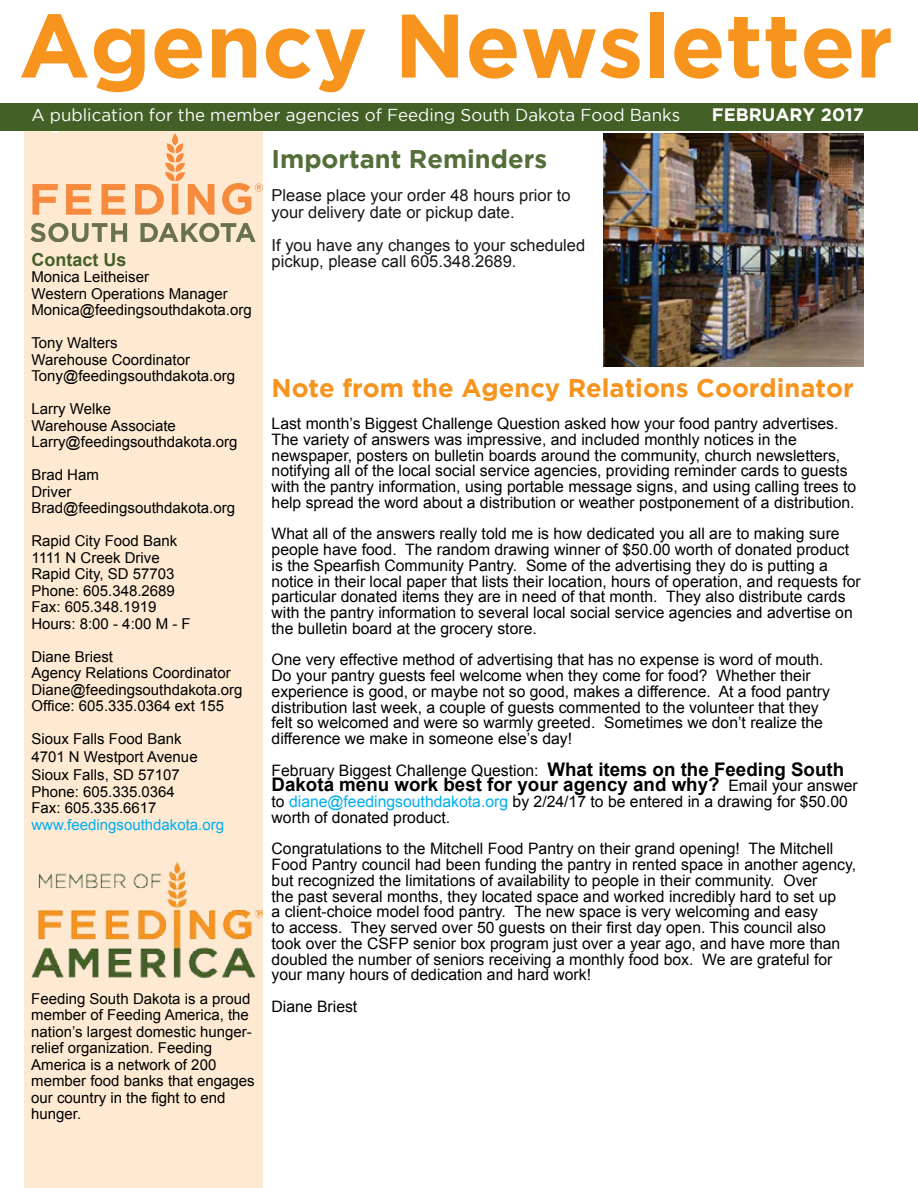
<style>
.page{position:relative;width:918px;height:1188px;background:#fff}
.page>*{position:absolute;margin:0;border:0;box-sizing:border-box;transform-origin:0 0}
.t1{font:700 90px "Gotham";color:#f7941e}
.t2{font:700 25.5px "Gotham";color:#f7941e}
.t3{font:700 25.5px "Gotham";color:#436026}
.t4{font:700 18.75px "Arial";color:#000}
.t5{font:700 18px "Gotham";color:#fff}
.t6{font:700 18px "Arial";color:#436026}
.t7{font:17.25px "Gotham";color:#fff}
.t8{font:16.5px/16.5px "Arial";color:#000}
.t9{font:15.75px/15.8px "Arial";color:#000}
.t10{font:15px/16.5px "Arial";color:#000}
.t11{font:15px "Arial";color:#00aeef}
.s1{font-weight:700;font-size:18.75px}
.s2{font-weight:400;font-size:15.75px}
.s3{color:#00aeef}
</style>
<div class="page">
<div style="left:24px;top:117px;width:239px;height:1071px;background:#fee9d2"></div>
<div style="left:0;top:103px;width:918px;height:27px;background:#436026"></div>
<img style="left:603px;top:133px;width:261px;height:233px">
<img style="left:31px;top:863px;width:231px;height:115px">
<svg style="left:32px;top:133px;width:231px;height:82px"></svg>
<svg style="left:31px;top:223px;width:225px;height:19px"></svg>
<h1 class="t1" style="left:19px;top:-6px;width:876px">Agency Newsletter</h1>
<p class="t5" style="left:712px;top:105px;width:154px">FEBRUARY 2017</p>
<p class="t7" style="left:31px;top:106px;width:650px">A publication for the member agencies of Feeding South Dakota Food Banks</p>
<p class="t5" style="left:24px;top:113px;width:115px">August 2015</p>
<p class="t6" style="left:31px;top:248px;width:97px">Contact Us</p>
<p class="t10" style="left:31px;top:269px;width:222px">Monica Leitheiser<br>Western Operations Manager<br>Monica@feedingsouthdakota.org</p>
<p class="t10" style="left:31px;top:335px;width:205px">Tony Walters<br>Warehouse Coordinator<br>Tony@feedingsouthdakota.org</p>
<p class="t10" style="left:31px;top:401px;width:208px">Larry Welke<br>Warehouse Associate<br>Larry@feedingsouthdakota.org</p>
<p class="t10" style="left:31px;top:467px;width:205px">Brad Ham<br>Driver<br>Brad@feedingsouthdakota.org</p>
<p class="t10" style="left:31px;top:533px;width:161px">Rapid City Food Bank<br>1111 N Creek Drive<br>Rapid City, SD 57703<br>Phone: 605.348.2689<br>Fax: 605.348.1919<br>Hours: 8:00 - 4:00 M - F</p>
<p class="t10" style="left:31px;top:648px;width:213px">Diane Briest<br>Agency Relations Coordinator<br>Diane@feedingsouthdakota.org<br>Office: 605.335.0364 ext 155</p>
<p class="t10" style="left:31px;top:730px;width:168px;line-height:18px">Sioux Falls Food Bank<br>4701 N Westport Avenue<br>Sioux Falls, SD 57107</p>
<p class="t10" style="left:31px;top:783px;width:145px">Phone: 605.335.0364<br>Fax: 605.335.6617</p>
<p class="t11" style="left:31px;top:815px;width:194px">www.feedingsouthdakota.org</p>
<p class="t10" style="left:31px;top:991px;width:225px">Feeding South Dakota is a proud member of Feeding America, the nation’s largest domestic hunger&shy;relief organization. Feeding<br>America is a network of 200 member food banks that engages our country in the fight to end hunger.</p>
<h2 class="t3" style="left:272px;top:145px;width:277px">Important Reminders</h2>
<p class="t8" style="left:272px;top:188px;width:300px">Please place your order 48 hours prior to your delivery date or pickup date.</p>
<p class="t8" style="left:272px;top:237px;width:315px">If you have any changes to your scheduled pickup, please call 605.348.2689.</p>
<h2 class="t2" style="left:272px;top:373px;width:584px">Note from the Agency Relations Coordinator</h2>
<p class="t9" style="left:272px;top:416px;width:586px">Last month’s Biggest Challenge Question asked how your food pantry advertises.<br>The variety of answers was impressive, and included monthly notices in the newspaper, posters on bulletin boards around the community, church newsletters, notifying all of the local social service agencies, providing reminder cards to guests with the pantry information, using portable message signs, and using calling trees to help spread the word about a distribution or weather postponement of a distribution.</p>
<p class="t9" style="left:272px;top:526px;width:591px">What all of the answers really told me is how dedicated you all are to making sure people have food. The random drawing winner of $50.00 worth of donated product is the Spearfish Community Pantry. Some of the advertising they do is putting a notice in their local paper that lists their location, hours of operation, and requests for particular donated items they are in need of that month. They also distribute cards with the pantry information to several local social service agencies and advertise on the bulletin board at the grocery store.</p>
<p class="t9" style="left:272px;top:652px;width:560px">One very effective method of advertising that has no expense is word of mouth.<br>Do your pantry guests feel welcome when they come for food? Whether their experience is good, or maybe not so good, makes a difference. At a food pantry distribution last week, a couple of guests commented to the volunteer that they felt so welcomed and were so warmly greeted. Sometimes we don’t realize the difference we make in someone else’s day!</p>
<p class="t9" style="left:272px;top:763px;width:574px">February Biggest Challenge Question: <span class="s1">What items on the Feeding South</span></p>
<p class="t4" style="left:272px;top:772px;width:588px">Dakota menu work best for your agency and why? <span class="s2">Email your answer</span></p>
<p class="t9" style="left:272px;top:794px;width:578px">to <span class="s3">diane@feedingsouthdakota.org</span> by 2/24/17 to be entered in a drawing for $50.00 worth of donated product.</p>
<p class="t9" style="left:272px;top:841px;width:586px">Congratulations to the Mitchell Food Pantry on their grand opening! The Mitchell Food Pantry council had been funding the pantry in rented space in another agency, but recognized the limitations of availability to people in their community. Over<br>the past several months, they located space and worked incredibly hard to set up<br>a client-choice model food pantry. The new space is very welcoming and easy<br>to access. They served over 50 guests on their first day open. This council also took over the CSFP senior box program just over a year ago, and have more than doubled the number of seniors receiving a monthly food box. We are grateful for your many hours of dedication and hard work!</p>
<p class="t9" style="left:272px;top:999px;width:87px">Diane Briest</p>
</div>
